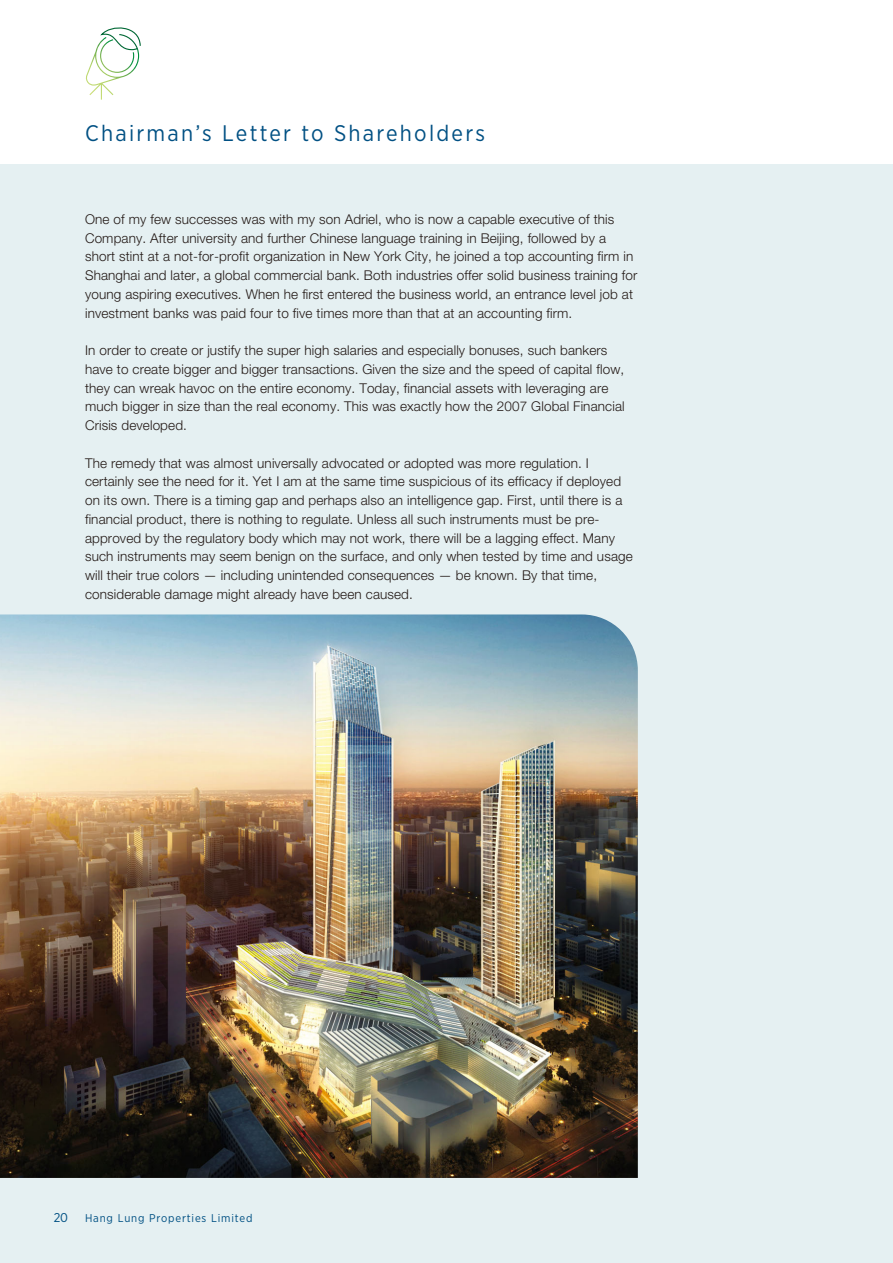
<style>
.page{position:relative;width:893px;height:1263px;background:#e5f0f2}
.page>*{position:absolute;margin:0;border:0;box-sizing:border-box;transform-origin:0 0}
.t1{font:22.5px "Gotham Narrow";letter-spacing:.1em;color:#005083}
.t2{font:300 13.5px/18.8px "Helvetica Neue LT Std";letter-spacing:.01em;color:#231916}
.t3{font:12.75px "Gotham Narrow";color:#005083}
.t4{font:11.25px "Gotham Narrow";letter-spacing:.075em;color:#005083}
</style>
<div class="page">
<div style="left:0;top:0;width:893px;height:164px;background:#fff"></div>
<svg style="left:85px;top:27px;width:56px;height:73px"></svg>
<img style="left:0;top:614px;width:638px;height:564px">
<h1 class="t1" style="left:85px;top:125px;width:402px">Chairman’s Letter to Shareholders</h1>
<p class="t2" style="left:85px;top:211px;width:554px">One of my few successes was with my son Adriel, who is now a capable executive of this Company. After university and further Chinese language training in Beijing, followed by a short stint at a not-for-profit organization in New York City, he joined a top accounting firm in Shanghai and later, a global commercial bank. Both industries offer solid business training for young aspiring executives. When he first entered the business world, an entrance level job at investment banks was paid four to five times more than that at an accounting firm.</p>
<p class="t2" style="left:85px;top:342px;width:541px">In order to create or justify the super high salaries and especially bonuses, such bankers have to create bigger and bigger transactions. Given the size and the speed of capital flow, they can wreak havoc on the entire economy. Today, financial assets with leveraging are much bigger in size than the real economy. This was exactly how the 2007 Global Financial Crisis developed.</p>
<p class="t2" style="left:85px;top:455px;width:549px">The remedy that was almost universally advocated or adopted was more regulation. I certainly see the need for it. Yet I am at the same time suspicious of its efficacy if deployed on its own. There is a timing gap and perhaps also an intelligence gap. First, until there is a financial product, there is nothing to regulate. Unless all such instruments must be pre&shy;approved by the regulatory body which may not work, there will be a lagging effect. Many such instruments may seem benign on the surface, and only when tested by time and usage will their true colors — including unintended consequences — be known. By that time, considerable damage might already have been caused.</p>
<p class="t3" style="left:54px;top:1213px;width:16px">20</p>
<p class="t4" style="left:85px;top:1213px;width:169px">Hang Lung Properties Limited</p>
</div>
